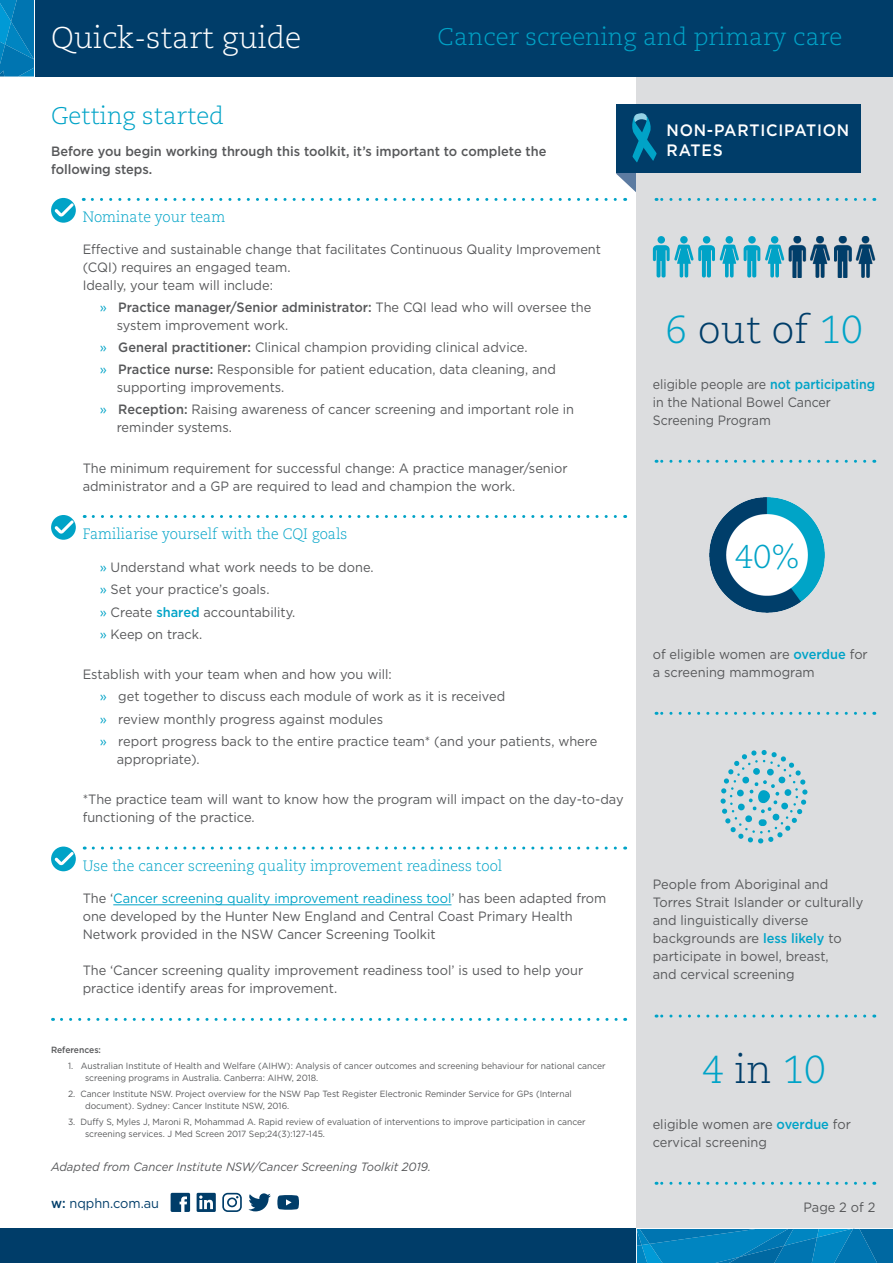
<style>
.page{position:relative;width:893px;height:1263px;background:#fff}
.page>*{position:absolute;margin:0;border:0;box-sizing:border-box;transform-origin:0 0}
._0_Title{font:300 39px "Caecilia LT Std";color:#003d69}
._0_Title-2{font:300 39px "Caecilia LT Std";color:#00a3c7}
._0_Title-3{font:300 33px "Caecilia LT Std";color:#00a3c7}
.t1{font:300 30px "Caecilia LT Std";color:#fff}
._0_Heading{font:300 24px "Caecilia LT Std";color:#00a3c7}
.t2{font:500 16.5px/19.8px "Gotham";letter-spacing:.05em;color:#fff;scale:.95 1}
.t3{font:300 15px "Caecilia LT Std";color:#00a3c7;scale:.95 1}
._0_Body{font:13.5px/18px "Gotham";color:#57585a;scale:.95 1}
._0_Dot_points_-_leve{font:13.5px/18px "Gotham";color:#57585a;scale:.95 1}
.t4{font:500 13.5px/18px "Gotham";color:#57585a;scale:.95 1}
._0_Body-2{font:13.5px/18px "Gotham";color:#57585a;scale:.92 1}
.t5{font:13.5px "Gotham";color:#003d69;scale:.95 1}
._0_Body-3{font:italic 12px "Gotham";color:#57585a;scale:.95 1}
._0_Dot_points_-_leve-2{font:9px/12px "Gotham";color:#57585a;scale:.95 1}
._0_Body-4{font:500 9px "Gotham";color:#57585a;scale:.95 1}
.s1{color:#00a3c7}
.s2{font-weight:500}
.s3{font-weight:500;color:#00a3c7}
.s4{color:#003d69}
</style>
<div class="page">
<div style="left:637px;top:0;width:256px;height:1263px;background:#dcdddf"></div>
<div style="left:0;top:0;width:893px;height:77px;background:#003d69"></div>
<div style="left:0;top:1229px;width:686px;height:34px;background:#003d69"></div>
<svg style="left:637px;top:1229px;width:256px;height:34px;background:#027db8"></svg>
<svg style="left:656px;top:460px;width:209px;height:3px"></svg>
<div style="left:657px;top:236px;width:8px;height:8px;background:#00a3c7;border-radius:50%"></div>
<div style="left:680px;top:236px;width:8px;height:8px;background:#00a3c7;border-radius:50%"></div>
<div style="left:703px;top:236px;width:7px;height:8px;background:#00a3c7;border-radius:50%"></div>
<div style="left:725px;top:236px;width:8px;height:8px;background:#00a3c7;border-radius:50%"></div>
<div style="left:748px;top:236px;width:8px;height:8px;background:#00a3c7;border-radius:50%"></div>
<div style="left:771px;top:236px;width:7px;height:8px;background:#00a3c7;border-radius:50%"></div>
<svg style="left:653px;top:245px;width:131px;height:33px"></svg>
<img style="left:834px;top:236px;width:18px;height:42px">
<img style="left:789px;top:236px;width:17px;height:42px">
<img style="left:810px;top:236px;width:20px;height:42px">
<img style="left:856px;top:236px;width:19px;height:42px">
<img style="left:710px;top:498px;width:115px;height:115px">
<svg style="left:721px;top:750px;width:86px;height:93px"></svg>
<svg style="left:171px;top:1193px;width:19px;height:19px"></svg>
<svg style="left:248px;top:1193px;width:23px;height:18px"></svg>
<svg style="left:222px;top:1193px;width:20px;height:19px"></svg>
<svg style="left:197px;top:1193px;width:19px;height:19px"></svg>
<svg style="left:277px;top:1195px;width:22px;height:15px"></svg>
<svg style="left:656px;top:1014px;width:209px;height:3px"></svg>
<svg style="left:656px;top:712px;width:209px;height:3px"></svg>
<svg style="left:656px;top:1182px;width:209px;height:3px"></svg>
<svg style="left:51px;top:515px;width:25px;height:25px"></svg>
<svg style="left:93px;top:515px;width:533px;height:3px"></svg>
<svg style="left:93px;top:846px;width:533px;height:3px"></svg>
<svg style="left:51px;top:846px;width:25px;height:25px"></svg>
<hr style="left:113px;top:904px;width:338px;height:1px;background:#00a3c7">
<svg style="left:51px;top:198px;width:25px;height:25px"></svg>
<svg style="left:0;top:0;width:35px;height:77px;background:#0b82bc"></svg>
<svg style="left:92px;top:106px;width:773px;height:113px"></svg>
<svg style="left:61px;top:1018px;width:565px;height:3px"></svg>
<p class="t1" style="left:51px;top:20px;width:252px">Quick-start guide</p>
<p class="_0_Heading" style="left:438px;top:24px;width:406px">Cancer screening and primary care</p>
<p class="_0_Heading" style="left:51px;top:102px;width:174px">Getting started</p>
<p class="t4" style="left:51px;top:142px;width:523px">Before you begin working through this toolkit, it’s important to complete the following steps.</p>
<p class="t3" style="left:83px;top:209px;width:152px">Nominate your team</p>
<p class="_0_Body" style="left:83px;top:240px;width:547px">Effective and sustainable change that facilitates Continuous Quality Improvement (CQI) requires an engaged team.</p>
<p class="_0_Body" style="left:83px;top:276px;width:202px">Ideally, your team will include:</p>
<p class="_0_Dot_points_-_leve" style="left:117px;top:297px;width:501px;text-indent:-17px"><span class="s1">»</span> <span class="s2">Practice manager/Senior administrator:</span> The CQI lead who will oversee the system improvement work.</p>
<p class="_0_Dot_points_-_leve" style="left:100px;top:338px;width:452px"><span class="s1">»</span> <span class="s2">General practitioner:</span> Clinical champion providing clinical advice.</p>
<p class="_0_Dot_points_-_leve" style="left:117px;top:360px;width:464px;text-indent:-17px"><span class="s1">»</span> <span class="s2">Practice nurse:</span> Responsible for patient education, data cleaning, and supporting improvements.</p>
<p class="_0_Dot_points_-_leve" style="left:117px;top:400px;width:483px;text-indent:-17px"><span class="s1">»</span> <span class="s2">Reception:</span> Raising awareness of cancer screening and important role in reminder systems.</p>
<p class="_0_Body" style="left:83px;top:458px;width:512px">The minimum requirement for successful change: A practice manager/senior administrator and a GP are required to lead and champion the work.</p>
<p class="t3" style="left:83px;top:526px;width:280px">Familiarise yourself with the CQI goals</p>
<p class="_0_Dot_points_-_leve" style="left:100px;top:558px;width:290px"><span class="s1">»</span> Understand what work needs to be done.</p>
<p class="_0_Dot_points_-_leve" style="left:100px;top:580px;width:180px"><span class="s1">»</span> Set your practice’s goals.</p>
<p class="_0_Dot_points_-_leve" style="left:100px;top:602px;width:207px"><span class="s1">»</span> Create <span class="s3">shared</span> accountability.</p>
<p class="_0_Dot_points_-_leve" style="left:100px;top:625px;width:109px"><span class="s1">»</span> Keep on track.</p>
<p class="_0_Body" style="left:83px;top:665px;width:327px">Establish with your team when and how you will:</p>
<p class="_0_Dot_points_-_leve" style="left:100px;top:687px;width:428px"><span class="s1">»</span> get together to discuss each module of work as it is received</p>
<p class="_0_Dot_points_-_leve" style="left:100px;top:709px;width:300px"><span class="s1">»</span> review monthly progress against modules</p>
<p class="_0_Dot_points_-_leve" style="left:117px;top:732px;width:507px;text-indent:-17px"><span class="s1">»</span> report progress back to the entire practice team* (and your patients, where appropriate).</p>
<p class="_0_Body" style="left:83px;top:790px;width:571px">*The practice team will want to know how the program will impact on the day-to-day functioning of the practice.</p>
<p class="t3" style="left:83px;top:857px;width:443px">Use the cancer screening quality improvement readiness tool</p>
<p class="_0_Body" style="left:83px;top:889px;width:553px">The ‘<span class="s1">Cancer screening quality improvement readiness tool</span>’ has been adapted from one developed by the Hunter New England and Central Coast Primary Health<br>Network provided in the NSW Cancer Screening Toolkit</p>
<p class="_0_Body" style="left:83px;top:961px;width:528px">The ‘Cancer screening quality improvement readiness tool’ is used to help your practice identify areas for improvement.</p>
<p class="_0_Body-4" style="left:51px;top:1043px;width:54px">References:</p>
<p class="_0_Dot_points_-_leve-2" style="left:85px;top:1059px;width:550px;text-indent:-17px">1. Australian Institute of Health and Welfare (AIHW): Analysis of cancer outcomes and screening behaviour for national cancer screening programs in Australia. Canberra: AIHW, 2018.</p>
<p class="_0_Dot_points_-_leve-2" style="left:85px;top:1088px;width:514px;text-indent:-17px">2. Cancer Institute NSW. Project overview for the NSW Pap Test Register Electronic Reminder Service for GPs (Internal document). Sydney: Cancer Institute NSW, 2016.</p>
<p class="_0_Dot_points_-_leve-2" style="left:85px;top:1116px;width:528px;text-indent:-17px">3. Duffy S, Myles J, Maroni R, Mohammad A. Rapid review of evaluation of interventions to improve participation in cancer screening services. J Med Screen 2017 Sep;24(3):127-145.</p>
<p class="_0_Body-3" style="left:51px;top:1159px;width:401px">Adapted from Cancer Institute NSW/Cancer Screening Toolkit 2019.</p>
<p class="t5" style="left:51px;top:1194px;width:115px"><span class="s2">w:</span> nqphn.com.au</p>
<p class="t2" style="left:667px;top:120px;width:194px">NON-PARTICIPATION<br>RATES</p>
<p class="_0_Title" style="left:665px;top:307px;width:199px"><span class="s1">6</span> out of <span class="s1">10</span></p>
<p class="_0_Body-2" style="left:653px;top:375px;width:243px">eligible people are <span class="s3">not participating </span>in the National Bowel Cancer<br>Screening Program</p>
<p class="_0_Title-3" style="left:735px;top:538px;width:66px">40%</p>
<p class="_0_Body" style="left:653px;top:645px;width:228px">of eligible women are <span class="s3">overdue</span> for a screening mammogram</p>
<p class="_0_Body" style="left:653px;top:875px;width:223px">People from Aboriginal and<br>Torres Strait Islander or culturally and linguistically diverse backgrounds are <span class="s3">less likely</span> to participate in bowel, breast,<br>and cervical screening</p>
<p class="_0_Title-2" style="left:702px;top:1047px;width:125px">4 <span class="s4">in</span> 10</p>
<p class="_0_Body" style="left:653px;top:1114px;width:210px">eligible women are <span class="s3">overdue</span> for cervical screening</p>
<p class="_0_Body" style="left:803px;top:1198px;width:77px">Page 2 of 2</p>
</div>
